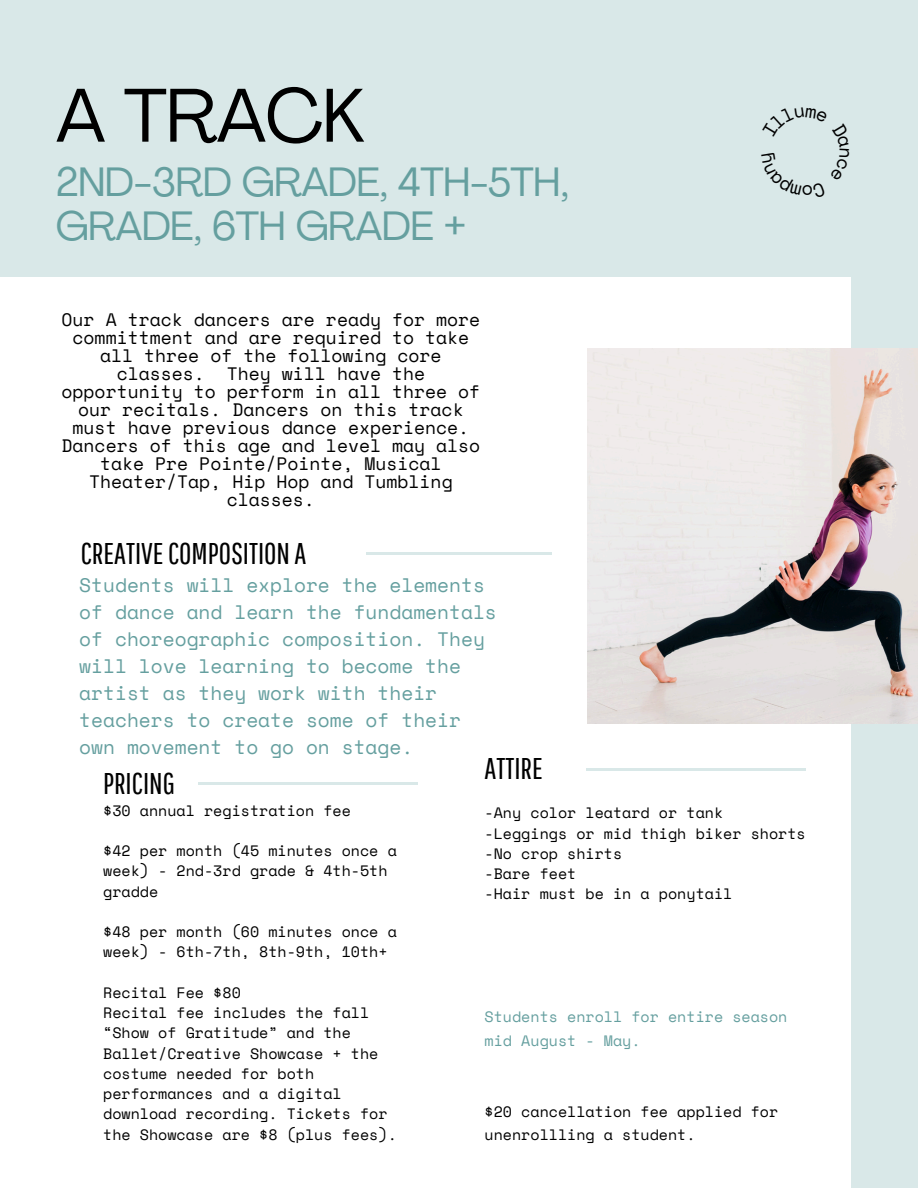
<style>
.page{position:relative;width:918px;height:1188px;background:#d9e8e8}
.page>*{position:absolute;margin:0;border:0;box-sizing:border-box;transform-origin:0 0}
.t1{font:75px "Agrandir";letter-spacing:-.015em;color:#000}
.t2{font:40.5px/43.8px "Agrandir";letter-spacing:-.015em;color:#659f9f}
.t3{font:30px "Pathway Gothic One";color:#000}
.t4{font:19.5px/27px "Space Mono";color:#659f9f}
.t5{font:18px/18px "Space Mono";color:#000;text-align:center}
.t6{font:15px/20.2px "Space Mono";color:#000}
.t7{font:15px/23.7px "Space Mono";color:#659f9f}
</style>
<div class="page">
<div style="left:0;top:277px;width:851px;height:911px;background:#fff"></div>
<img style="left:587px;top:348px;width:331px;height:376px">
<hr style="left:366px;top:553px;width:186px;height:2px;background:#d9e8e8">
<hr style="left:198px;top:783px;width:219px;height:2px;background:#d9e8e8">
<hr style="left:587px;top:769px;width:219px;height:1px;background:#d9e8e8">
<h1 class="t1" style="left:56px;top:85px;width:311px">A TRACK</h1>
<h1 class="t2" style="left:56px;top:164px;width:515px">2ND-3RD GRADE, 4TH-5TH,<br>GRADE, 6TH GRADE +</h1>
<p class="t5" style="left:62px;top:310px;width:420px">Our A track dancers are ready for more committment and are required to take all three of the following core classes. They will have the opportunity to perform in all three of our recitals. Dancers on this track must have previous dance experience.<br>Dancers of this age and level may also take Pre Pointe/Pointe, Musical<br>Theater/Tap, Hip Hop and Tumbling classes.</p>
<p class="t3" style="left:81px;top:535px;width:227px">CREATIVECOMPOSITION A</p>
<h3 class="t4" style="left:79px;top:571px;width:419px">Students will explore the elements of dance and learn the fundamentals of choreographic composition. They will love learning to become the artist as they work with their teachers to create some of their own movement to go on stage.</h3>
<h3 class="t3" style="left:485px;top:751px;width:60px">ATTIRE</h3>
<h3 class="t3" style="left:103px;top:765px;width:73px">PRICING</h3>
<p class="t6" style="left:103px;top:800px;width:249px">$30 annual registration fee</p>
<p class="t6" style="left:103px;top:840px;width:295px">$42 per month (45 minutes once a week) - 2nd-3rd grade &amp; 4th-5th gradde</p>
<p class="t6" style="left:103px;top:921px;width:295px">$48 per month (60 minutes once a week) - 6th-7th, 8th-9th, 10th+</p>
<p class="t6" style="left:103px;top:982px;width:295px">Recital Fee $80<br>Recital fee includes the fall “Show of Gratitude” and the<br>Ballet/Creative Showcase + the costume needed for both performances and a digital download recording. Tickets for the Showcase are $8 (plus fees).</p>
<p class="t6" style="left:485px;top:803px;width:323px">-Any color leatard or tank -Leggings or mid thigh biker shorts -No crop shirts<br>-Bare feet<br>-Hair must be in a ponytail</p>
<p class="t7" style="left:485px;top:1005px;width:304px">Students enroll for entire season mid August - May.</p>
<p class="t6" style="left:485px;top:1099px;width:295px;line-height:23.7px">$20 cancellation fee applied for unenrollling a student.</p>
</div>
